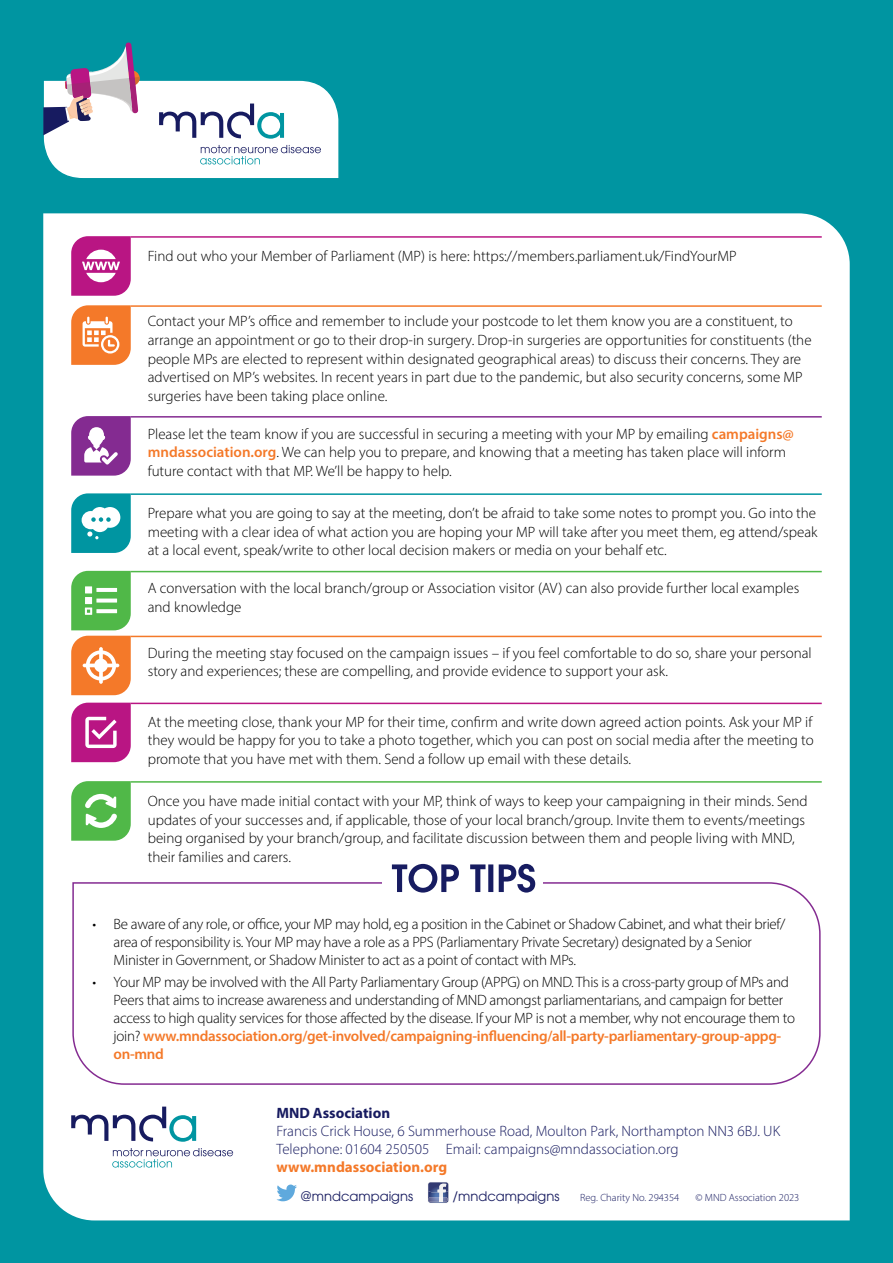
<style>
.page{position:relative;width:893px;height:1263px;background:#0095a1}
.page>*{position:absolute;margin:0;border:0;box-sizing:border-box;transform-origin:0 0}
.t1{font:300 15px/18.8px "Myriad Pro";color:#000}
.t2{font:300 15px/18px "Myriad Pro";letter-spacing:-.02em;color:#000}
.t3{font:300 15px/18px "Myriad Pro";color:#171b60}
.t4{font:700 15px "Myriad Pro";color:#f47929}
.t5{font:700 15px "Myriad Pro";color:#171b60}
.t6{font:13.05px "ITC Avant Garde Std";color:#171b60}
.t7{font:300 10.5px "Myriad Pro";color:#171b60}
.s1{font-weight:600;color:#f47929}
</style>
<div class="page">
<div style="left:43px;top:213px;width:807px;height:1007px;background:#fff"></div>
<div style="left:72px;top:881px;width:749px;height:204px;background:#fff"></div>
<svg style="left:43px;top:42px;width:296px;height:136px"></svg>
<div style="left:383px;top:849px;width:160px;height:54px;background:#fff"></div>
<svg style="left:392px;top:864px;width:143px;height:28px"></svg>
<hr style="left:131px;top:236px;width:691px;height:2px;background:#b91583">
<svg style="left:71px;top:236px;width:60px;height:60px;background:#c7459c"></svg>
<hr style="left:131px;top:305px;width:691px;height:2px;background:#f47929">
<svg style="left:71px;top:305px;width:60px;height:60px;background:#f69353"></svg>
<hr style="left:131px;top:416px;width:691px;height:2px;background:#842b91">
<svg style="left:71px;top:416px;width:60px;height:60px;background:#9d57a8"></svg>
<hr style="left:131px;top:493px;width:691px;height:2px;background:#0095a1">
<svg style="left:71px;top:493px;width:60px;height:60px"></svg>
<hr style="left:131px;top:571px;width:691px;height:1px;background:#50b848">
<svg style="left:71px;top:571px;width:60px;height:59px;background:#60be58"></svg>
<hr style="left:96px;top:588px;width:21px;height:4px;background:#fff">
<svg style="left:96px;top:598px;width:21px;height:4px"></svg>
<svg style="left:96px;top:609px;width:21px;height:4px"></svg>
<hr style="left:131px;top:636px;width:691px;height:1px;background:#f47929">
<svg style="left:71px;top:636px;width:60px;height:59px;background:#f69353"></svg>
<hr style="left:131px;top:703px;width:691px;height:1px;background:#b91583">
<svg style="left:71px;top:703px;width:60px;height:59px;background:#c33996"></svg>
<hr style="left:131px;top:781px;width:691px;height:2px;background:#50b848">
<svg style="left:71px;top:781px;width:60px;height:60px;background:#6ec468"></svg>
<svg style="left:71px;top:1106px;width:125px;height:36px;background:#c3cedb"></svg>
<svg style="left:112px;top:1148px;width:121px;height:19px;background:#dbe2ea"></svg>
<svg style="left:276px;top:1184px;width:21px;height:17px"></svg>
<svg style="left:428px;top:1182px;width:21px;height:21px"></svg>
<svg style="left:428px;top:1182px;width:20px;height:20px"></svg>
<p class="t1" style="left:148px;top:247px;width:590px">Find out who your Member of Parliament (MP) is here: https://members.parliament.uk/FindYourMP</p>
<p class="t1" style="left:148px;top:312px;width:665px">Contact your MP’s office and remember to include your postcode to let them know you are a constituent, to arrange an appointment or go to their drop-in surgery. Drop-in surgeries are opportunities for constituents (the people MPs are elected to represent within designated geographical areas) to discuss their concerns. They are advertised on MP’s websites. In recent years in part due to the pandemic, but also security concerns, some MP surgeries have been taking place online.</p>
<p class="t1" style="left:148px;top:424px;width:648px">Please let the team know if you are successful in securing a meeting with your MP by emailing <span class="s1">campaigns@ mndassociation.org</span>. We can help you to prepare, and knowing that a meeting has taken place will inform future contact with that MP. We’ll be happy to help.</p>
<p class="t1" style="left:148px;top:503px;width:671px;text-align:justify">Prepare what you are going to say at the meeting, don’t be afraid to take some notes to prompt you. Go into the meeting with a clear idea of what action you are hoping your MP will take after you meet them, eg attend/speak at a local event, speak/write to other local decision makers or media on your behalf etc.</p>
<p class="t1" style="left:148px;top:578px;width:653px">A conversation with the local branch/group or Association visitor (AV) can also provide further local examples and knowledge</p>
<p class="t1" style="left:148px;top:643px;width:665px">During the meeting stay focused on the campaign issues – if you feel comfortable to do so, share your personal story and experiences; these are compelling, and provide evidence to support your ask.</p>
<p class="t1" style="left:148px;top:712px;width:667px;text-align:justify">At the meeting close, thank your MP for their time, confirm and write down agreed action points. Ask your MP if they would be happy for you to take a photo together, which you can post on social media after the meeting to promote that you have met with them. Send a follow up email with these details.</p>
<p class="t1" style="left:148px;top:791px;width:661px">Once you have made initial contact with your MP, think of ways to keep your campaigning in their minds. Send updates of your successes and, if applicable, those of your local branch/group. Invite them to events/meetings being organised by your branch/group, and facilitate discussion between them and people living with MND, their families and carers.</p>
<p class="t2" style="left:114px;top:914px;width:673px;text-indent:-21px">• Be aware of any role, or office, your MP may hold, eg a position in the Cabinet or Shadow Cabinet, and what their brief/ area of responsibility is. Your MP may have a role as a PPS (Parliamentary Private Secretary) designated by a Senior<br>Minister in Government, or Shadow Minister to act as a point of contact with MPs.</p>
<p class="t2" style="left:114px;top:973px;width:683px;text-indent:-21px">• Your MP may be involved with the All Party Parliamentary Group (APPG) on MND. This is a cross-party group of MPs and Peers that aims to increase awareness and understanding of MND amongst parliamentarians, and campaign for better access to high quality services for those affected by the disease. If your MP is not a member, why not encourage them to join? <span class="s1">www.mndassociation.org/get-involved/campaigning-influencing/all-party-parliamentary-group-appg&shy;on-mnd</span></p>
<p class="t5" style="left:276px;top:1103px;width:115px">MND Association</p>
<p class="t3" style="left:276px;top:1122px;width:505px">Francis Crick House, 6 Summerhouse Road, Moulton Park, Northampton NN3 6BJ. UK<br>Telephone: 01604 250505 Email: campaigns@mndassociation.org</p>
<p class="t4" style="left:276px;top:1157px;width:172px">www.mndassociation.org</p>
<p class="t6" style="left:301px;top:1188px;width:114px">@mndcampaigns</p>
<p class="t6" style="left:452px;top:1188px;width:108px">/mndcampaigns</p>
<p class="t7" style="left:580px;top:1191px;width:101px">Reg. Charity No. 294354</p>
<p class="t7" style="left:695px;top:1191px;width:105px">© MND Association 2023</p>
</div>
